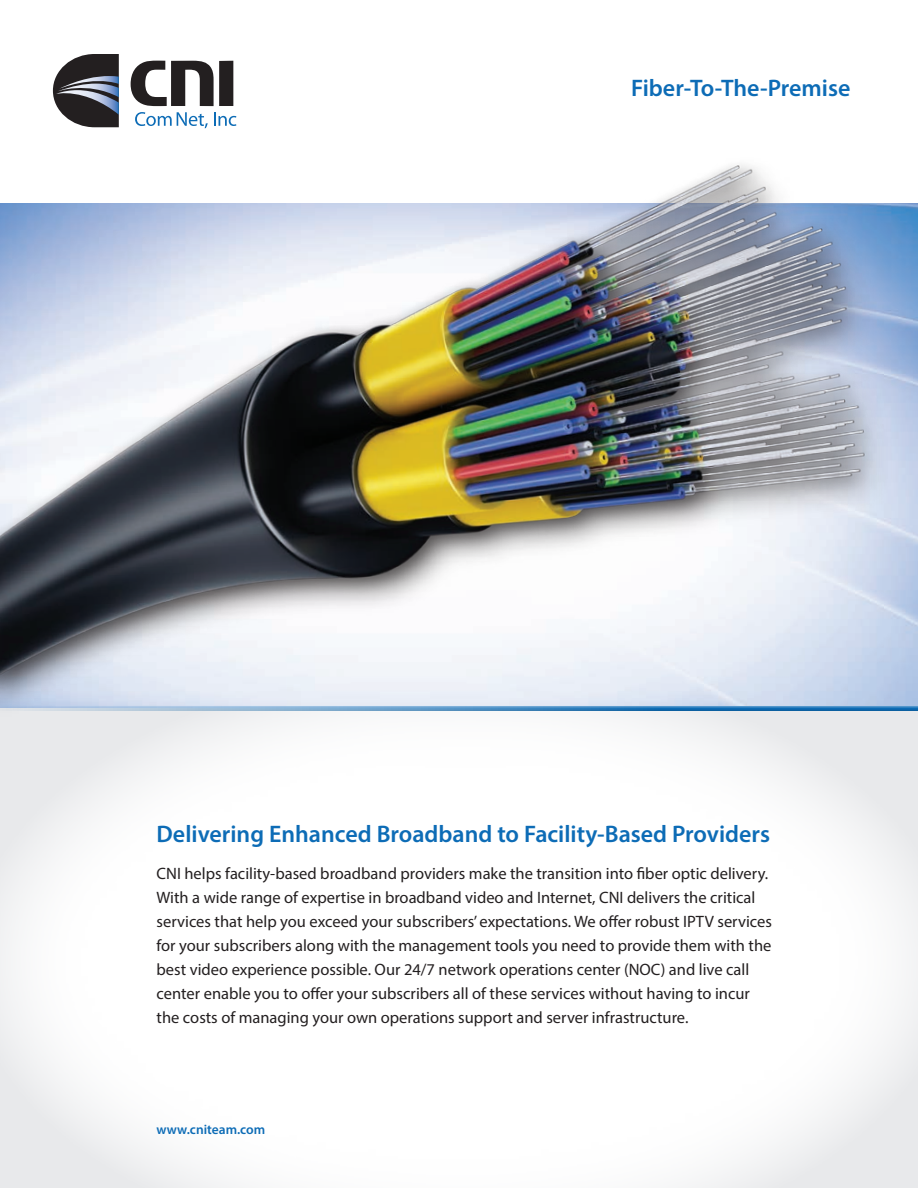
<style>
.page{position:relative;width:918px;height:1188px;background:#fff}
.page>*{position:absolute;margin:0;border:0;box-sizing:border-box;transform-origin:0 0}
.CNI-Subhead{font:600 24px "Myriad Pro";color:#0d6cb6}
.CNI-Body{font:16.5px/24px "Myriad Pro";color:#231f20}
.CNI-Body-2{font:600 13.5px "Myriad Pro";color:#0d6cb6}
</style>
<div class="page">
<svg style="left:0;top:734px;width:918px;height:454px"></svg>
<svg style="left:53px;top:54px;width:66px;height:73px;background:#595960"></svg>
<svg style="left:131px;top:61px;width:83px;height:45px"></svg>
<div style="left:219px;top:61px;width:14px;height:45px;background:#231f20"></div>
<svg style="left:135px;top:112px;width:73px;height:16px"></svg>
<svg style="left:214px;top:112px;width:22px;height:14px"></svg>
<img style="left:0;top:164px;width:918px;height:570px">
<div style="left:0;top:705px;width:918px;height:6px;background:#231f20;opacity:.25"></div>
<p class="CNI-Subhead" style="left:631px;top:73px;width:221px">Fiber-To-The-Premise</p>
<p class="CNI-Subhead" style="left:157px;top:818px;width:615px">Delivering Enhanced Broadband to Facility-Based Providers</p>
<p class="CNI-Body" style="left:157px;top:861px;width:617px">CNI helps facility-based broadband providers make the transition into fiber optic delivery.<br>With a wide range of expertise in broadband video and Internet, CNI delivers the critical services that help you exceed your subscribers’ expectations. We offer robust IPTV services for your subscribers along with the management tools you need to provide them with the best video experience possible. Our 24/7 network operations center (NOC) and live call center enable you to offer your subscribers all of these services without having to incur the costs of managing your own operations support and server infrastructure.</p>
<p class="CNI-Body-2" style="left:157px;top:1121px;width:110px">www.cniteam.com</p>
</div>
